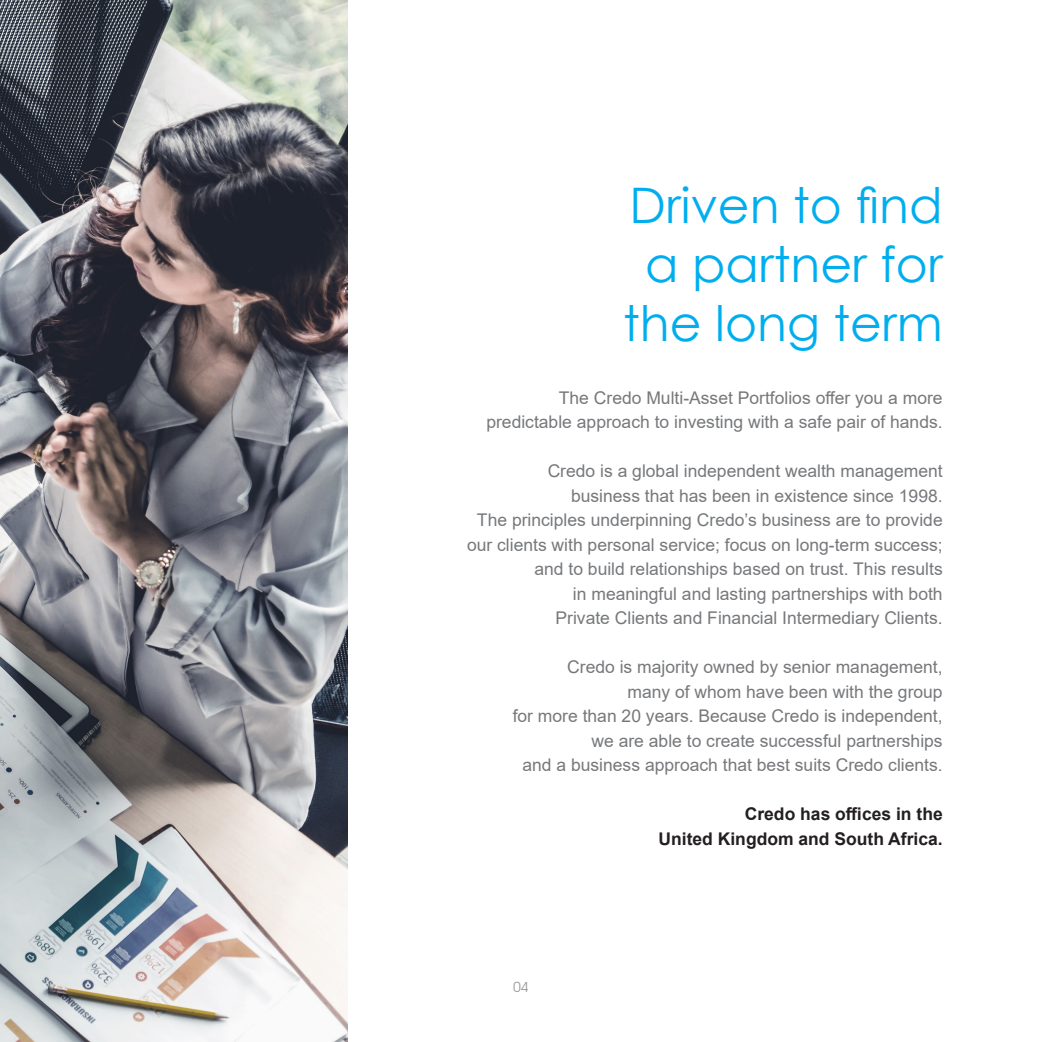
<style>
.page{position:relative;width:1042px;height:1042px;background:#fff}
.page>*{position:absolute;margin:0;border:0;box-sizing:border-box;transform-origin:0 0}
.t1{font:49px "Century Gothic";color:#00aeef}
.t2{font:17.5px/24.5px "Arial";color:#76787b;text-align:right}
.t3{font:700 17.5px "Arial";color:#231f20}
.t4{font:14px "Avant Garde IT Cby BT";color:#939598}
</style>
<div class="page">
<img style="left:0;top:0;width:347px;height:1042px">
<p class="t1" style="left:629px;top:171px;width:315px">Driven to find</p>
<p class="t1" style="left:645px;top:230px;width:299px">a partner for</p>
<p class="t1" style="left:623px;top:289px;width:321px">the long term</p>
<p class="t2" style="left:559px;top:385px;width:385px">The Credo Multi-Asset Portfolios offer you a more</p>
<p class="t2" style="left:486px;top:410px;width:458px">predictable approach to investing with a safe pair of hands.</p>
<p class="t2" style="left:548px;top:459px;width:396px">Credo is a global independent wealth management</p>
<p class="t2" style="left:571px;top:483px;width:373px">business that has been in existence since 1998.</p>
<p class="t2" style="left:477px;top:508px;width:467px">The principles underpinning Credo’s business are to provide</p>
<p class="t2" style="left:467px;top:532px;width:477px">our clients with personal service; focus on long-term success; and to build relationships based on trust. This results</p>
<p class="t2" style="left:573px;top:581px;width:371px">in meaningful and lasting partnerships with both</p>
<p class="t2" style="left:555px;top:606px;width:389px">Private Clients and Financial Intermediary Clients.</p>
<p class="t2" style="left:567px;top:655px;width:377px">Credo is majority owned by senior management,</p>
<p class="t2" style="left:627px;top:679px;width:317px">many of whom have been with the group</p>
<p class="t2" style="left:513px;top:704px;width:431px">for more than 20 years. Because Credo is independent,</p>
<p class="t2" style="left:591px;top:728px;width:353px">we are able to create successful partnerships</p>
<p class="t2" style="left:522px;top:753px;width:422px">and a business approach that best suits Credo clients.</p>
<p class="t3" style="left:745px;top:802px;width:199px">Credo has offices in the</p>
<p class="t3" style="left:658px;top:826px;width:286px">United Kingdom and South Africa.</p>
<p class="t4" style="left:513px;top:979px;width:17px">04</p>
</div>
